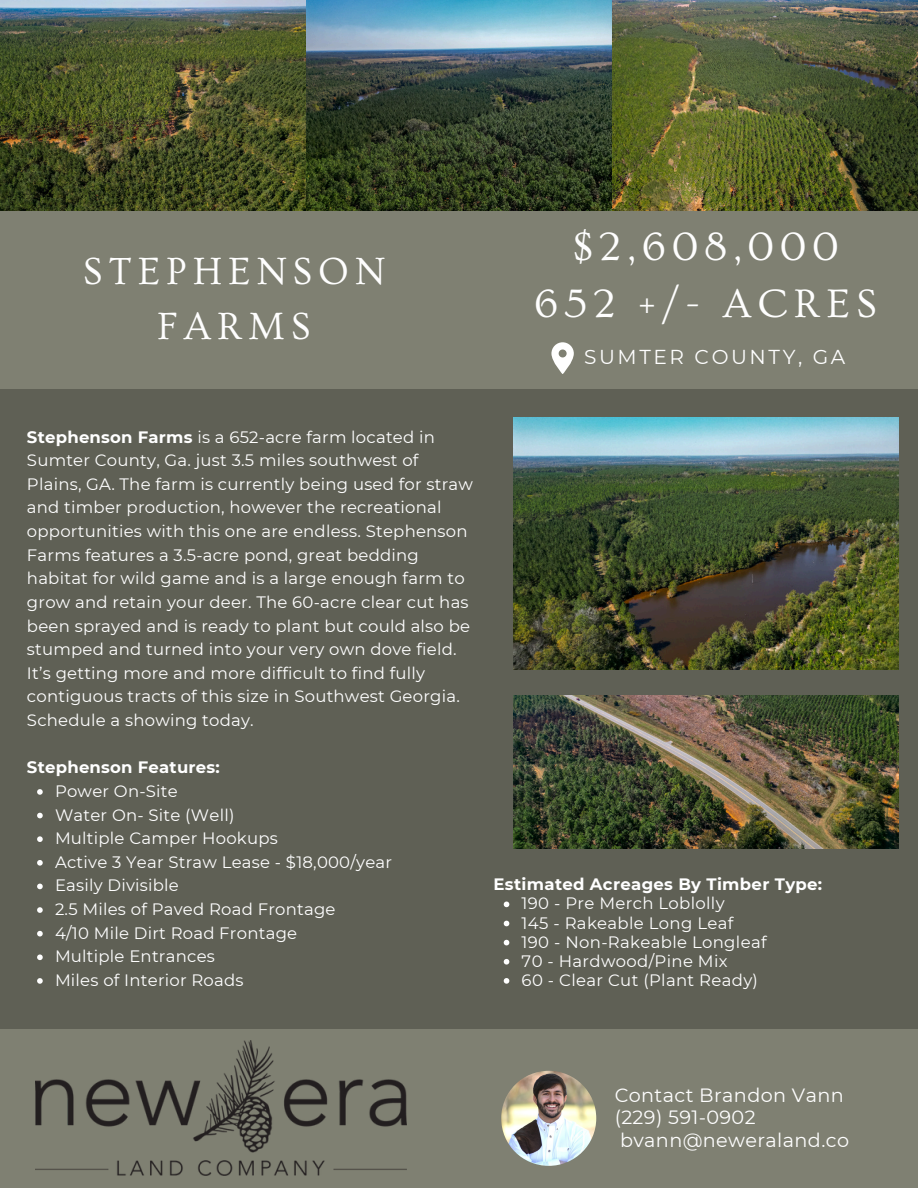
<style>
.page{position:relative;width:918px;height:1188px;background:#5f6055}
.page>*{position:absolute;margin:0;border:0;box-sizing:border-box;transform-origin:0 0}
.t1{font:41.7px/57.3px "Ovo";letter-spacing:.15em;color:#fefefe;text-align:center}
.t2{font:39.75px/54.9px "Ovo";letter-spacing:.145em;color:#fefefe;text-align:center}
.t3{font:20.1px "Montserrat";letter-spacing:.13em;color:#fefefe}
.t4{font:19.2px/22.5px "Montserrat";letter-spacing:.02em;color:#fefefe}
.t5{font:16.5px/23.7px "Montserrat";letter-spacing:.015em;color:#fff}
.t6{font:700 16.5px "Montserrat";letter-spacing:.02em;color:#fff}
.s1{font-weight:700}
</style>
<div class="page">
<img style="left:0;top:0;width:918px;height:211px">
<div style="left:0;top:211px;width:918px;height:178px;background:#7f8072"></div>
<div style="left:0;top:1030px;width:918px;height:158px;background:#7f8072"></div>
<img style="left:513px;top:417px;width:385px;height:252px">
<img style="left:501px;top:1071px;width:95px;height:95px;border-radius:50%">
<img style="left:35px;top:1041px;width:372px;height:135px">
<svg style="left:37px;top:789px;width:6px;height:6px"></svg>
<svg style="left:37px;top:813px;width:6px;height:5px"></svg>
<svg style="left:37px;top:836px;width:6px;height:6px"></svg>
<svg style="left:37px;top:860px;width:6px;height:6px"></svg>
<svg style="left:37px;top:884px;width:6px;height:5px"></svg>
<svg style="left:37px;top:907px;width:6px;height:6px"></svg>
<svg style="left:37px;top:931px;width:6px;height:5px"></svg>
<svg style="left:37px;top:954px;width:6px;height:6px"></svg>
<svg style="left:37px;top:978px;width:6px;height:6px"></svg>
<svg style="left:551px;top:342px;width:23px;height:32px"></svg>
<svg style="left:504px;top:902px;width:5px;height:5px"></svg>
<svg style="left:504px;top:921px;width:5px;height:5px"></svg>
<svg style="left:504px;top:940px;width:5px;height:5px"></svg>
<svg style="left:504px;top:959px;width:5px;height:6px"></svg>
<svg style="left:504px;top:978px;width:5px;height:6px"></svg>
<img style="left:513px;top:696px;width:385px;height:153px">
<p class="t2" style="left:83px;top:244px;width:304px">STEPHENSON<br>FARMS</p>
<p class="t1" style="left:534px;top:219px;width:344px">$2,608,000<br>652 +/- ACRES</p>
<p class="t3" style="left:584px;top:344px;width:263px">SUMTER COUNTY, GA</p>
<h1 class="t5" style="left:27px;top:425px;width:448px"><span class="s1">Stephenson Farms</span> is a 652-acre farm located in Sumter County, Ga. just 3.5 miles southwest of Plains, GA. The farm is currently being used for straw and timber production, however the recreational opportunities with this one are endless. Stephenson Farms features a 3.5-acre pond, great bedding habitat for wild game and is a large enough farm to grow and retain your deer. The 60-acre clear cut has been sprayed and is ready to plant but could also be stumped and turned into your very own dove field.<br>It’s getting more and more difficult to find fully contiguous tracts of this size in Southwest Georgia.<br>Schedule a showing today.</h1>
<h1 class="t6" style="left:27px;top:757px;width:194px">Stephenson Features:</h1>
<p class="t5" style="left:55px;top:779px;width:124px">Power On-Site</p>
<h2 class="t5" style="left:55px;top:803px;width:181px">Water On- Site (Well)</h2>
<p class="t5" style="left:55px;top:826px;width:224px">Multiple Camper Hookups</p>
<h4 class="t5" style="left:55px;top:850px;width:339px">Active 3 Year Straw Lease - $18,000/year</h4>
<p class="t5" style="left:55px;top:874px;width:125px">Easily Divisible</p>
<p class="t5" style="left:55px;top:897px;width:282px">2.5 Miles of Paved Road Frontage</p>
<p class="t5" style="left:55px;top:921px;width:244px">4/10 Mile Dirt Road Frontage</p>
<p class="t5" style="left:55px;top:945px;width:161px">Multiple Entrances</p>
<p class="t5" style="left:55px;top:968px;width:190px">Miles of Interior Roads</p>
<p class="t6" style="left:494px;top:874px;width:330px">Estimated Acreages By Timber Type:</p>
<p class="t5" style="left:522px;top:892px;width:205px">190 - Pre Merch Loblolly</p>
<p class="t5" style="left:522px;top:911px;width:213px">145 - Rakeable Long Leaf</p>
<p class="t5" style="left:522px;top:930px;width:247px">190 - Non-Rakeable Longleaf</p>
<h4 class="t5" style="left:522px;top:949px;width:207px">70 - Hardwood/Pine Mix</h4>
<p class="t5" style="left:522px;top:968px;width:238px">60 - Clear Cut (Plant Ready)</p>
<p class="t4" style="left:615px;top:1084px;width:236px">Contact Brandon Vann (229) 591-0902 bvann@neweraland.co</p>
</div>
